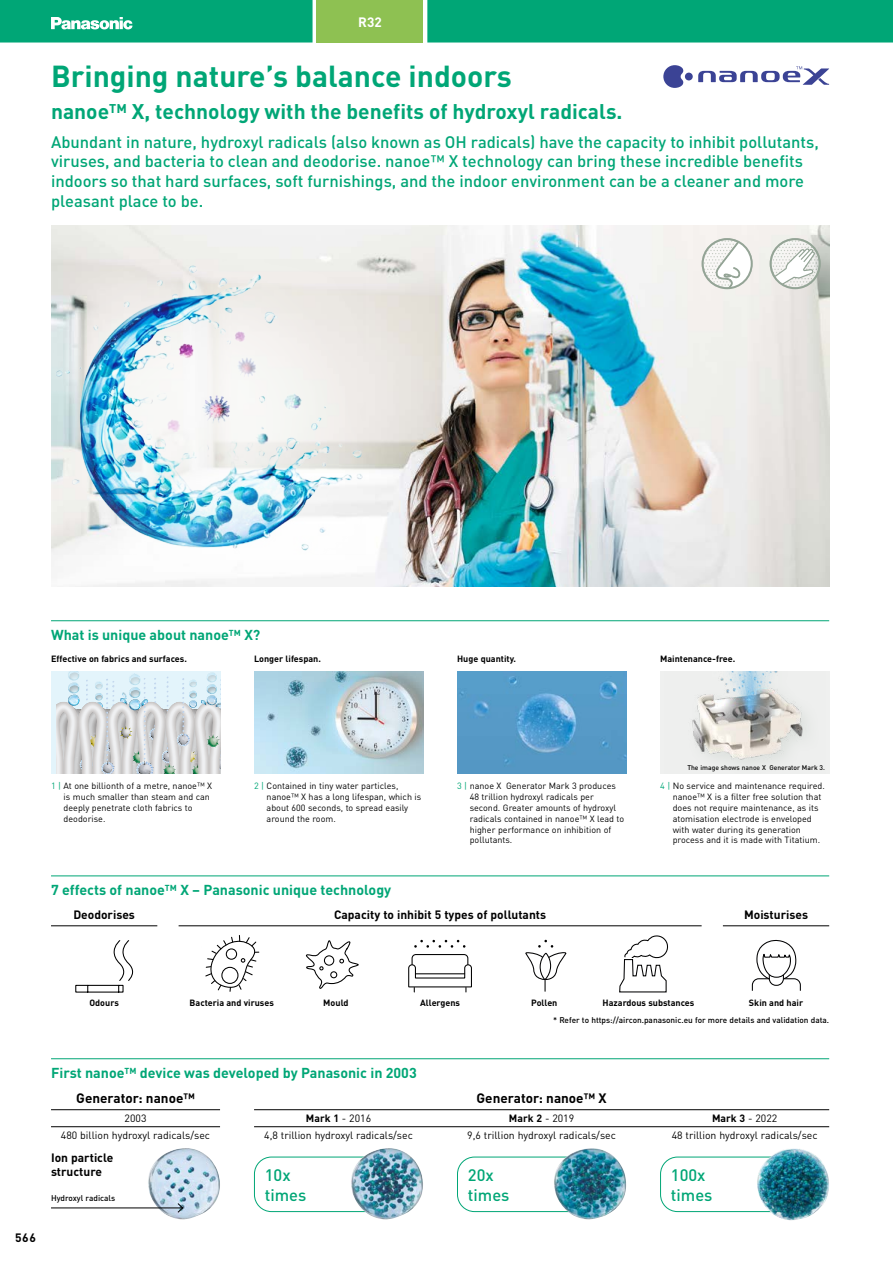
<style>
.page{position:relative;width:893px;height:1263px;background:#fff}
.page>*{position:absolute;margin:0;border:0;box-sizing:border-box;transform-origin:0 0}
.t1{font:700 30px "DIN Pro";color:#00a676}
.t2{font:700 21px "DIN Pro";color:#00a676}
.t3{font:500 16.5px/19.8px "DIN Pro";color:#00a676}
.t4{font:700 14.25px "DIN Pro";color:#00a676}
.t5{font:700 13.5px "DIN Pro";color:#000}
.t6{font:700 13.5px "DIN Pro";color:#fff}
.t7{font:700 12px/14.4px "DIN Pro";color:#000}
.t8{font:10.5px "DIN Pro";color:#000}
.t9{font:700 10.5px "DIN Pro";color:#000}
.t10{font:9px/10.8px "DIN Pro";color:#000}
.t11{font:700 9px "DIN Pro";color:#000}
.t12{font:500 8.25px "DIN Pro";color:#000}
.t13{font:500 6.75px "DIN Pro";color:#000}
.s1{color:#00a676}
.s2{font-weight:400}
</style>
<div class="page">
<img style="left:51px;top:225px;width:778px;height:362px">
<div style="left:685px;top:73px;width:8px;height:7px;background:#3b4395;border-radius:50%"></div>
<svg style="left:663px;top:65px;width:20px;height:23px"></svg>
<svg style="left:698px;top:66px;width:131px;height:19px"></svg>
<svg style="left:703px;top:239px;width:54px;height:49px"></svg>
<div style="left:702px;top:238px;width:51px;height:51px;border:2px solid #94a496;border-radius:50%"></div>
<svg style="left:771px;top:240px;width:57px;height:48px"></svg>
<div style="left:770px;top:238px;width:51px;height:51px;border:2px solid #94a496;border-radius:50%"></div>
<img style="left:54px;top:260px;width:311px;height:295px">
<svg style="left:75px;top:940px;width:59px;height:53px"></svg>
<svg style="left:305px;top:940px;width:54px;height:49px"></svg>
<svg style="left:408px;top:940px;width:64px;height:52px"></svg>
<svg style="left:525px;top:940px;width:41px;height:51px"></svg>
<svg style="left:751px;top:939px;width:50px;height:52px"></svg>
<svg style="left:619px;top:935px;width:49px;height:58px"></svg>
<hr style="left:723px;top:925px;width:106px;height:1px;background:#000">
<svg style="left:205px;top:935px;width:54px;height:56px"></svg>
<hr style="left:51px;top:925px;width:106px;height:1px;background:#000">
<hr style="left:179px;top:925px;width:523px;height:1px;background:#000">
<hr style="left:51px;top:875px;width:778px;height:1px;background:#00a676">
<hr style="left:51px;top:620px;width:778px;height:1px;background:#00a676">
<img style="left:457px;top:672px;width:169px;height:102px">
<img style="left:254px;top:672px;width:169px;height:102px">
<div style="left:51px;top:672px;width:169px;height:102px;background:#e3f4fb"></div>
<svg style="left:56px;top:672px;width:164px;height:102px"></svg>
<div style="left:660px;top:672px;width:169px;height:102px;background:#eff0ef"></div>
<img style="left:692px;top:672px;width:115px;height:91px">
<hr style="left:51px;top:1058px;width:778px;height:1px;background:#00a676">
<div style="left:254px;top:1157px;width:149px;height:55px;border:1px solid #00a676;border-radius:17px"></div>
<div style="left:457px;top:1157px;width:149px;height:55px;border:1px solid #00a676;border-radius:17px"></div>
<div style="left:660px;top:1157px;width:149px;height:55px;border:1px solid #00a676;border-radius:17px"></div>
<img style="left:351px;top:1148px;width:72px;height:72px">
<img style="left:554px;top:1148px;width:54px;height:71px">
<hr style="left:254px;top:1126px;width:575px;height:1px;background:#000">
<hr style="left:254px;top:1109px;width:575px;height:1px;background:#000">
<img style="left:148px;top:1148px;width:72px;height:72px">
<hr style="left:51px;top:1126px;width:169px;height:1px;background:#000">
<hr style="left:51px;top:1109px;width:169px;height:1px;background:#000">
<hr style="left:51px;top:1208px;width:132px;height:1px;background:#000">
<svg style="left:178px;top:1203px;width:5px;height:10px"></svg>
<img style="left:756px;top:1148px;width:73px;height:73px">
<svg style="left:0;top:0;width:893px;height:43px;background:#19ac76"></svg>
<h3 class="t6" style="left:358px;top:12px;width:25px">R32</h3>
<h1 class="t1" style="left:51px;top:52px;width:462px">Bringing nature’s balance indoors</h1>
<h2 class="t2" style="left:51px;top:95px;width:573px">nanoe™ X, technology with the benefits of hydroxyl radicals.</h2>
<p class="t3" style="left:51px;top:131px;width:769px">Abundant in nature, hydroxyl radicals (also known as OH radicals) have the capacity to inhibit pollutants, viruses, and bacteria to clean and deodorise. nanoe™ X technology can bring these incredible benefits indoors so that hard surfaces, soft furnishings, and the indoor environment can be a cleaner and more pleasant place to be.</p>
<h3 class="t4" style="left:51px;top:624px;width:211px">What is unique about nanoe™ X?</h3>
<p class="t11" style="left:51px;top:651px;width:137px">Effective on fabrics and surfaces.</p>
<p class="t11" style="left:254px;top:651px;width:68px">Longer lifespan.</p>
<p class="t11" style="left:457px;top:651px;width:61px">Huge quantity.</p>
<p class="t11" style="left:660px;top:651px;width:77px">Maintenance-free.</p>
<p class="t10" style="left:64px;top:780px;width:150px;text-indent:-13px"><span class="s1">1 |</span> At one billionth of a metre, nanoe™ X is much smaller than steam and can deeply penetrate cloth fabrics to deodorise.</p>
<p class="t13" style="left:687px;top:762px;width:139px">The image shows nanoe X Generator Mark 3.</p>
<p class="t10" style="left:267px;top:780px;width:156px;text-indent:-13px"><span class="s1">2 |</span> Contained in tiny water particles, nanoe™ X has a long lifespan, which is about 600 seconds, to spread easily around the room.</p>
<p class="t10" style="left:470px;top:780px;width:156px;text-indent:-13px"><span class="s1">3 |</span> nanoe X Generator Mark 3 produces<br>48 trillion hydroxyl radicals per second. Greater amounts of hydroxyl radicals contained in nanoe™ X lead to higher performance on inhibition of pollutants.</p>
<p class="t10" style="left:673px;top:780px;width:154px;text-indent:-13px"><span class="s1">4 |</span> No service and maintenance required. nanoe™ X is a filter free solution that does not require maintenance, as its atomisation electrode is enveloped with water during its generation process and it is made with Titatium.</p>
<h3 class="t4" style="left:51px;top:879px;width:342px">7 effects of nanoe™ X – Panasonic unique technology</h3>
<h3 class="t7" style="left:73px;top:907px;width:63px">Deodorises</h3>
<h3 class="t7" style="left:334px;top:907px;width:214px">Capacity to inhibit 5 types of pollutants</h3>
<h3 class="t7" style="left:744px;top:907px;width:65px">Moisturises</h3>
<p class="t11" style="left:89px;top:996px;width:31px">Odours</p>
<p class="t11" style="left:190px;top:996px;width:86px">Bacteria and viruses</p>
<p class="t11" style="left:323px;top:996px;width:27px">Mould</p>
<p class="t11" style="left:420px;top:996px;width:41px">Allergens</p>
<p class="t11" style="left:531px;top:996px;width:28px">Pollen</p>
<p class="t11" style="left:603px;top:996px;width:93px">Hazardous substances</p>
<p class="t11" style="left:749px;top:996px;width:56px">Skin and hair</p>
<p class="t12" style="left:553px;top:1013px;width:277px">* Refer to https://aircon.panasonic.eu for more details and validation data.</p>
<h3 class="t7" style="left:15px;top:1230px;width:22px">566</h3>
<h3 class="t4" style="left:51px;top:1062px;width:367px">First nanoe™ device was developed by Panasonic in 2003</h3>
<h3 class="t5" style="left:76px;top:1088px;width:120px">Generator: nanoe™</h3>
<p class="t8" style="left:61px;top:1127px;width:151px">480 billion hydroxyl radicals/sec</p>
<h3 class="t7" style="left:51px;top:1149px;width:64px">Ion particle structure</h3>
<p class="t8" style="left:125px;top:1110px;width:23px">2003</p>
<p class="t12" style="left:51px;top:1192px;width:66px">Hydroxyl radicals</p>
<h3 class="t5" style="left:477px;top:1088px;width:132px">Generator: nanoe™ X</h3>
<p class="t9" style="left:306px;top:1110px;width:67px">Mark 1 <span class="s2">- 2016</span></p>
<p class="t9" style="left:509px;top:1110px;width:67px">Mark 2 <span class="s2">- 2019</span></p>
<p class="t9" style="left:712px;top:1110px;width:67px">Mark 3 <span class="s2">- 2022</span></p>
<p class="t8" style="left:264px;top:1127px;width:150px">4,8 trillion hydroxyl radicals/sec</p>
<p class="t8" style="left:467px;top:1127px;width:150px">9,6 trillion hydroxyl radicals/sec</p>
<p class="t8" style="left:672px;top:1127px;width:147px">48 trillion hydroxyl radicals/sec</p>
<h3 class="t3" style="left:265px;top:1164px;width:43px">10x times</h3>
<h3 class="t3" style="left:468px;top:1164px;width:43px">20x times</h3>
<h3 class="t3" style="left:671px;top:1164px;width:43px">100x times</h3>
</div>
